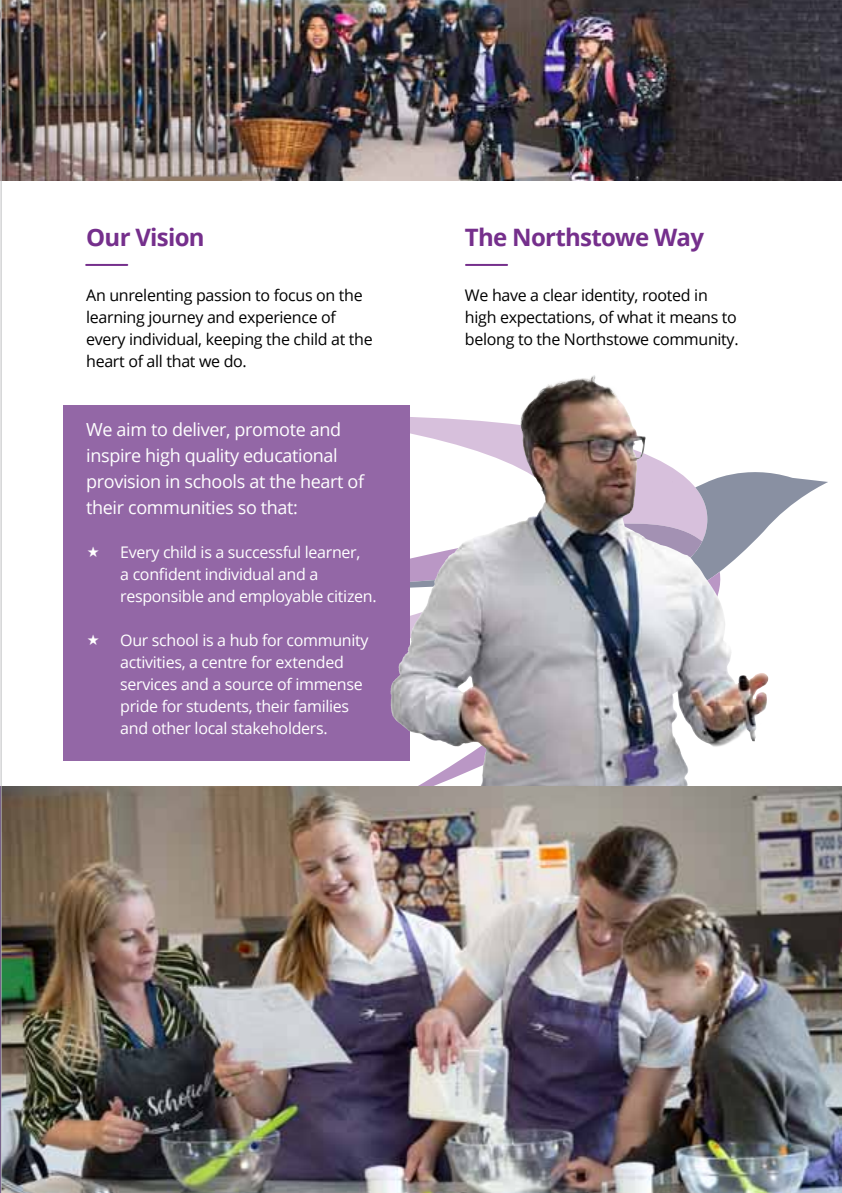
<style>
.page{position:relative;width:842px;height:1193px;background:#fff}
.page>*{position:absolute;margin:0;border:0;box-sizing:border-box;transform-origin:0 0}
.t1{font:700 24px "Open Sans";letter-spacing:-.03em;color:#752f8c}
.t2{font:18px/26px "Open Sans";letter-spacing:-.02em;color:#fff}
.t3{font:16px/22px "Open Sans";letter-spacing:-.02em;color:#fff}
.t4{font:16px/22px "Open Sans";letter-spacing:-.02em;color:#000}
</style>
<div class="page">
<svg style="left:791px;top:477px;width:37px;height:28px"></svg>
<div style="left:63px;top:405px;width:346px;height:355px;background:#9367a6"></div>
<img style="left:210px;top:375px;width:581px;height:411px">
<img style="left:0;top:0;width:841px;height:181px">
<hr style="left:0;top:786px;width:1px;height:407px;background:#482367">
<img style="left:2px;top:786px;width:839px;height:407px">
<hr style="left:86px;top:264px;width:41px;height:2px;background:#752f8c">
<hr style="left:466px;top:264px;width:41px;height:2px;background:#752f8c">
<hr style="left:1px;top:0;width:1px;height:1193px;background:#bcbec0">
<h1 class="t1" style="left:86px;top:221px;width:120px">Our Vision</h1>
<h1 class="t1" style="left:465px;top:221px;width:240px">The Northstowe Way</h1>
<p class="t4" style="left:86px;top:284px;width:288px">An unrelenting passion to focus on the learning journey and experience of every individual, keeping the child at the heart of all that we do.</p>
<p class="t4" style="left:465px;top:284px;width:275px">We have a clear identity, rooted in high expectations, of what it means to belong to the Northstowe community.</p>
<p class="t2" style="left:86px;top:416px;width:279px">We aim to deliver, promote and inspire high quality educational provision in schools at the heart of their communities so that:</p>
<p class="t3" style="left:120px;top:541px;width:258px">Every child is a successful learner,<br>a confident individual and a responsible and employable citizen.</p>
<p class="t3" style="left:120px;top:629px;width:250px">Our school is a hub for community activities, a centre for extended services and a source of immense pride for students, their families and other local stakeholders.</p>
</div>
